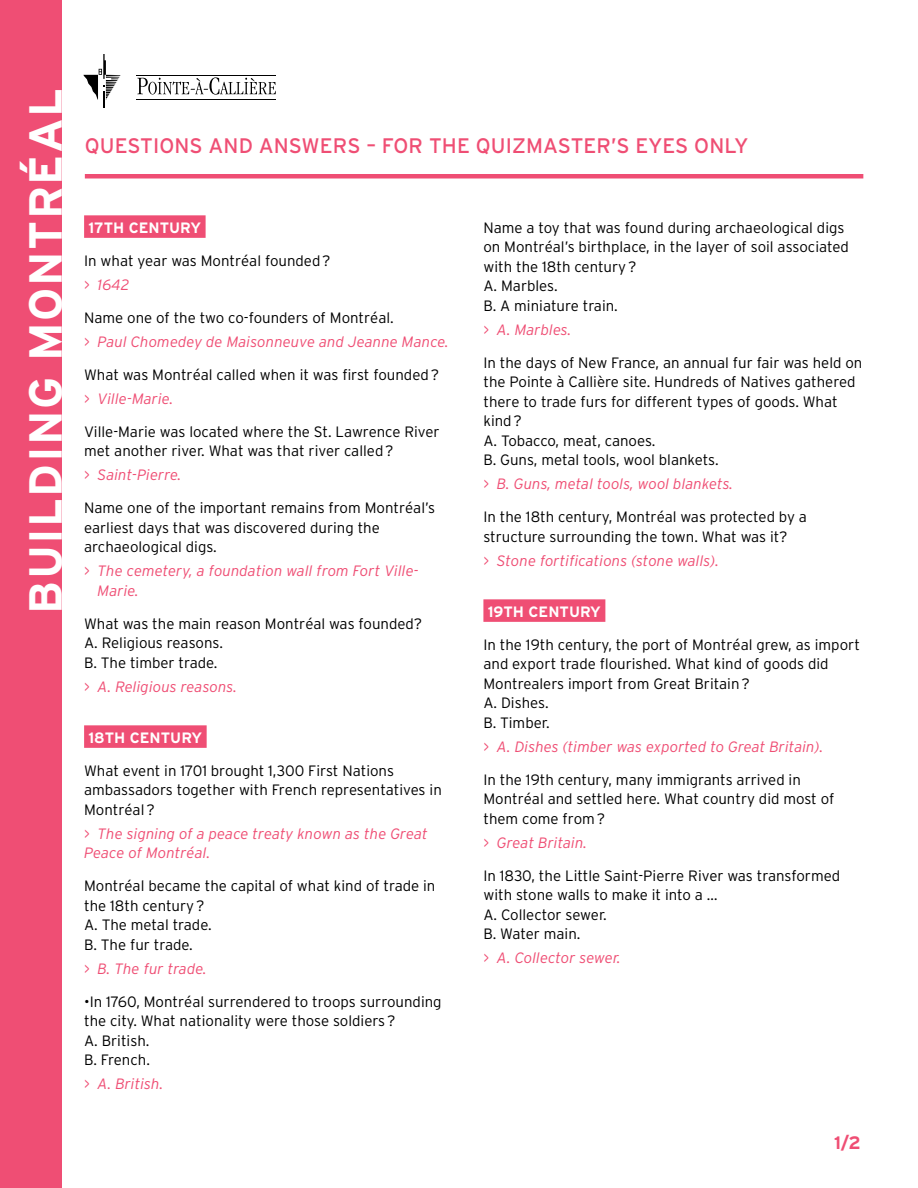
<style>
.page{position:relative;width:918px;height:1188px;background:#fff}
.page>*{position:absolute;margin:0;border:0;box-sizing:border-box;transform-origin:0 0}
.t1{font:700 46.35px "Interstate";letter-spacing:.03em;color:#fff}
.t2{font:21px "Interstate";letter-spacing:.005em;color:#ef4e74}
.t3{font:700 18px "Interstate";color:#ef4e74}
.t4{font:300 15px/19.5px "Interstate";color:#000}
.t5{font:italic 300 15px/19.5px "Interstate";letter-spacing:.005em;color:#ef4e74}
.t6{font:700 15px "Interstate";color:#fff}
</style>
<div class="page">
<div style="left:0;top:0;width:61px;height:1188px;background:#ef4e74"></div>
<svg style="left:137px;top:77px;width:139px;height:18px"></svg>
<hr style="left:137px;top:75px;width:139px;height:1px;background:#000">
<hr style="left:137px;top:99px;width:139px;height:1px;background:#000">
<svg style="left:83px;top:54px;width:37px;height:54px"></svg>
<hr style="left:85px;top:174px;width:778px;height:4px;background:#ef4e74">
<div style="left:84px;top:215px;width:122px;height:23px;background:#ef4e74"></div>
<div style="left:84px;top:725px;width:123px;height:23px;background:#ef4e74"></div>
<div style="left:483px;top:599px;width:122px;height:23px;background:#ef4e74"></div>
<h1 class="t1" style="left:20px;top:614px;width:527px;rotate:-90deg">BUILDING MONTRÉAL</h1>
<h2 class="t2" style="left:85px;top:134px;width:665px">QUESTIONS AND ANSWERS – FOR THE QUIZMASTER’S EYES ONLY</h2>
<p class="t6" style="left:88px;top:219px;width:114px">17TH CENTURY</p>
<p class="t4" style="left:84px;top:250px;width:248px">In what year was Montréal founded?</p>
<p class="t5" style="left:84px;top:274px;width:47px">&gt; 1642</p>
<p class="t4" style="left:84px;top:307px;width:311px">Name one of the two co-founders of Montréal.</p>
<p class="t5" style="left:84px;top:331px;width:366px">&gt; Paul Chomedey de Maisonneuve and Jeanne Mance.</p>
<p class="t4" style="left:84px;top:364px;width:357px">What was Montréal called when it was first founded?</p>
<p class="t5" style="left:84px;top:388px;width:91px">&gt; Ville-Marie.</p>
<p class="t4" style="left:84px;top:421px;width:357px">Ville-Marie was located where the St. Lawrence River met another river. What was that river called?</p>
<p class="t5" style="left:84px;top:465px;width:99px">&gt; Saint-Pierre.</p>
<p class="t4" style="left:84px;top:498px;width:353px">Name one of the important remains from Montréal’s earliest days that was discovered during the archaeological digs.</p>
<p class="t5" style="left:98px;top:561px;width:323px;text-indent:-14px">&gt; The cemetery, a foundation wall from Fort Ville-<br>Marie.</p>
<p class="t4" style="left:84px;top:613px;width:340px">What was the main reason Montréal was founded?<br>A. Religious reasons.<br>B. The timber trade.</p>
<p class="t5" style="left:84px;top:676px;width:154px">&gt; A. Religious reasons.</p>
<p class="t6" style="left:88px;top:729px;width:115px">18TH CENTURY</p>
<p class="t4" style="left:84px;top:760px;width:359px">What event in 1701 brought 1,300 First Nations ambassadors together with French representatives in<br>Montréal?</p>
<p class="t5" style="left:84px;top:823px;width:345px">&gt; The signing of a peace treaty known as the Great<br>Peace of Montréal.</p>
<p class="t4" style="left:84px;top:876px;width:353px">Montréal became the capital of what kind of trade in the 18th century?<br>A. The metal trade.<br>B. The fur trade.</p>
<p class="t5" style="left:84px;top:958px;width:124px">&gt; B. The fur trade.</p>
<p class="t4" style="left:84px;top:991px;width:359px">•In 1760, Montréal surrendered to troops surrounding the city. What nationality were those soldiers?<br>A. British.<br>B. French.</p>
<p class="t5" style="left:84px;top:1074px;width:81px">&gt; A. British.</p>
<p class="t4" style="left:483px;top:217px;width:367px">Name a toy that was found during archaeological digs on Montréal’s birthplace, in the layer of soil associated with the 18th century?<br>A. Marbles.<br>B. A miniature train.</p>
<p class="t5" style="left:483px;top:319px;width:90px">&gt; A. Marbles.</p>
<p class="t4" style="left:483px;top:352px;width:381px">In the days of New France, an annual fur fair was held on the Pointe à Callière site. Hundreds of Natives gathered there to trade furs for different types of goods. What kind?<br>A. Tobacco, meat, canoes.<br>B. Guns, metal tools, wool blankets.</p>
<p class="t5" style="left:483px;top:474px;width:251px">&gt; B. Guns, metal tools, wool blankets.</p>
<p class="t4" style="left:483px;top:507px;width:325px">In the 18th century, Montréal was protected by a structure surrounding the town. What was it?</p>
<p class="t5" style="left:483px;top:550px;width:237px">&gt; Stone fortifications (stone walls).</p>
<p class="t6" style="left:488px;top:603px;width:115px">19TH CENTURY</p>
<p class="t4" style="left:483px;top:634px;width:378px">In the 19th century, the port of Montréal grew, as import and export trade flourished. What kind of goods did Montrealers import from Great Britain?<br>A. Dishes.<br>B. Timber.</p>
<p class="t5" style="left:483px;top:736px;width:341px">&gt; A. Dishes (timber was exported to Great Britain).</p>
<p class="t4" style="left:483px;top:769px;width:352px">In the 19th century, many immigrants arrived in<br>Montréal and settled here. What country did most of them come from?</p>
<p class="t5" style="left:483px;top:832px;width:105px">&gt; Great Britain.</p>
<p class="t4" style="left:483px;top:865px;width:358px">In 1830, the Little Saint-Pierre River was transformed with stone walls to make it into a …<br>A. Collector sewer.<br>B. Water main.</p>
<p class="t5" style="left:483px;top:948px;width:139px">&gt; A. Collector sewer.</p>
<p class="t3" style="left:834px;top:1132px;width:28px">1/2</p>
</div>
